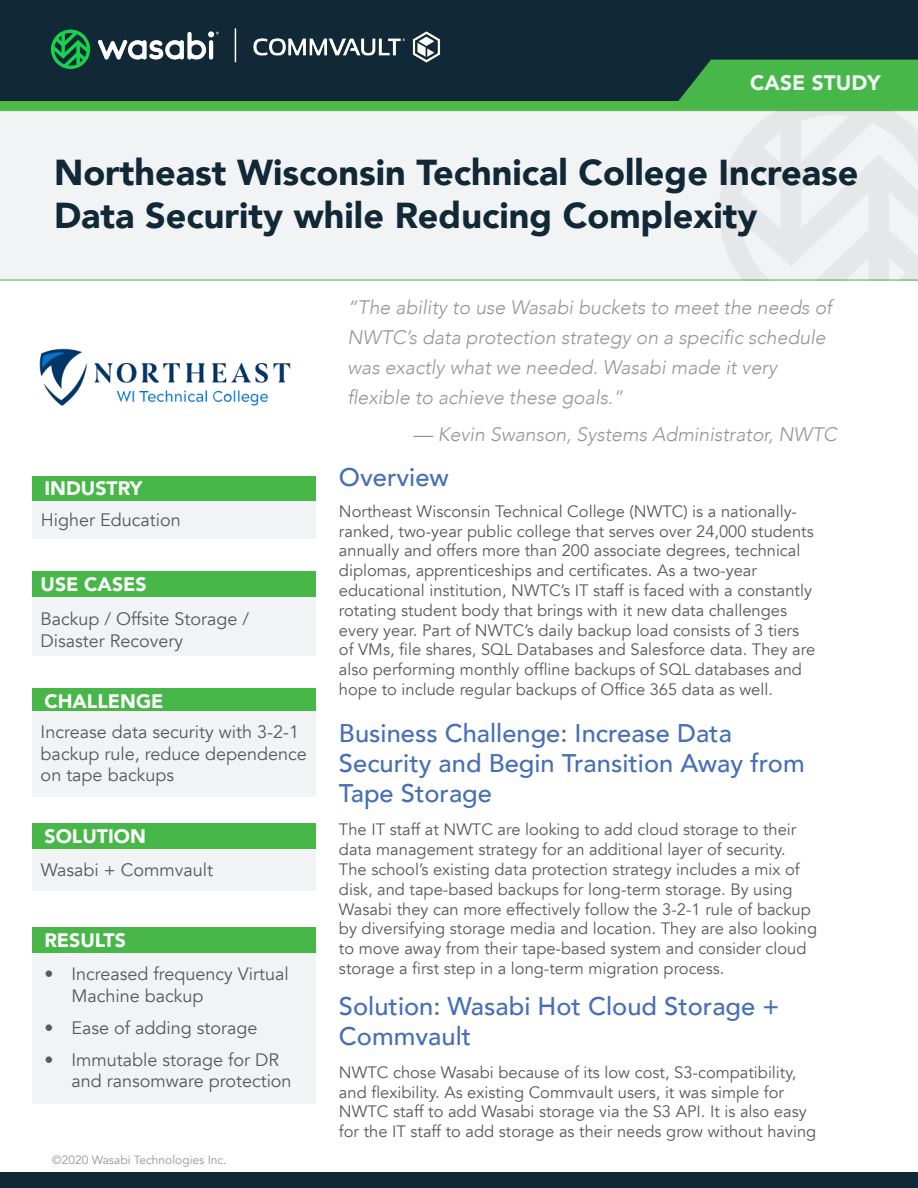
<style>
.page{position:relative;width:918px;height:1188px;background:#fff}
.page>*{position:absolute;margin:0;border:0;box-sizing:border-box;transform-origin:0 0}
.t1{font:900 36px/43.2px "Avenir";color:#112837}
.t2{font:500 25.5px/30px "Avenir";color:#466fb6}
.t3{font:900 21px "Avenir";color:#f1f3f4}
.t4{font:italic 300 19.5px/30px "Avenir";color:#939598}
.t5{font:900 19.5px "Avenir";color:#fff}
.t6{font:18px/21.6px "Avenir";color:#58595b}
.t7{font:16.5px/19.8px "Avenir";color:#58595b}
.t8{font:12px "Avenir";color:#939598}
</style>
<div class="page">
<div style="left:0;top:0;width:918px;height:101px;background:#112837"></div>
<img style="left:51px;top:29px;width:168px;height:40px">
<div style="left:0;top:1173px;width:918px;height:15px;background:#112837"></div>
<div style="left:0;top:101px;width:918px;height:9px;background:#4db748"></div>
<svg style="left:678px;top:60px;width:240px;height:41px;background:#44ac47"></svg>
<img style="left:253px;top:31px;width:187px;height:32px">
<div style="left:0;top:110px;width:918px;height:170px;background:#f1f3f4"></div>
<img style="left:39px;top:348px;width:252px;height:58px">
<img style="left:710px;top:111px;width:208px;height:169px">
<div style="left:33px;top:688px;width:283px;height:26px;background:#48b749"></div>
<div style="left:33px;top:712px;width:283px;height:85px;background:#f1f3f4"></div>
<div style="left:33px;top:823px;width:283px;height:26px;background:#48b749"></div>
<div style="left:33px;top:849px;width:283px;height:41px;background:#f1f3f4"></div>
<div style="left:32px;top:927px;width:284px;height:26px;background:#48b749"></div>
<div style="left:32px;top:953px;width:284px;height:151px;background:#f1f3f4"></div>
<div style="left:33px;top:476px;width:283px;height:26px;background:#48b749"></div>
<div style="left:33px;top:502px;width:283px;height:37px;background:#f1f3f4"></div>
<div style="left:32px;top:571px;width:284px;height:26px;background:#48b749"></div>
<div style="left:32px;top:597px;width:284px;height:59px;background:#f1f3f4"></div>
<hr style="left:235px;top:28px;width:1px;height:34px;background:#fff">
<p class="t3" style="left:750px;top:65px;width:132px">CASE STUDY</p>
<h1 class="t1" style="left:54px;top:150px;width:806px">Northeast Wisconsin Technical College Increase<br>Data Security while Reducing Complexity</h1>
<p class="t5" style="left:44px;top:472px;width:99px">INDUSTRY</p>
<p class="t6" style="left:41px;top:509px;width:141px">Higher Education</p>
<p class="t5" style="left:41px;top:567px;width:108px">USE CASES</p>
<p class="t6" style="left:41px;top:609px;width:210px">Backup / Offsite Storage /<br>Disaster Recovery</p>
<p class="t5" style="left:44px;top:684px;width:121px">CHALLENGE</p>
<p class="t6" style="left:41px;top:722px;width:268px">Increase data security with 3-2-1 backup rule, reduce dependence on tape backups</p>
<p class="t5" style="left:44px;top:819px;width:103px">SOLUTION</p>
<p class="t6" style="left:41px;top:859px;width:174px">Wasabi + Commvault</p>
<p class="t5" style="left:44px;top:923px;width:83px">RESULTS</p>
<p class="t6" style="left:71px;top:963px;width:219px;text-indent:-27px">• Increased frequency Virtual<br>Machine backup</p>
<p class="t6" style="left:44px;top:1017px;width:215px">• Ease of adding storage</p>
<p class="t6" style="left:71px;top:1049px;width:222px;text-indent:-27px">• Immutable storage for DR and ransomware protection</p>
<p class="t8" style="left:52px;top:1153px;width:176px">©2020 Wasabi Technologies Inc.</p>
<p class="t4" style="left:347px;top:292px;width:486px">“The ability to use Wasabi buckets to meet the needs of NWTC’s data protection strategy on a specific schedule was exactly what we needed. Wasabi made it very flexible to achieve these goals.”</p>
<p class="t4" style="left:413px;top:419px;width:425px">— Kevin Swanson, Systems Administrator, NWTC</p>
<h2 class="t2" style="left:339px;top:461px;width:111px">Overview</h2>
<p class="t7" style="left:339px;top:501px;width:478px">Northeast Wisconsin Technical College (NWTC) is a nationally&shy;ranked, two-year public college that serves over 24,000 students annually and offers more than 200 associate degrees, technical diplomas, apprenticeships and certificates. As a two-year educational institution, NWTC’s IT staff is faced with a constantly rotating student body that brings with it new data challenges every year. Part of NWTC’s daily backup load consists of 3 tiers of VMs, file shares, SQL Databases and Salesforce data. They are also performing monthly offline backups of SQL databases and hope to include regular backups of Office 365 data as well.</p>
<h2 class="t2" style="left:339px;top:717px;width:467px">Business Challenge: Increase Data<br>Security and Begin Transition Away from<br>Tape Storage</h2>
<p class="t7" style="left:339px;top:820px;width:480px">The IT staff at NWTC are looking to add cloud storage to their data management strategy for an additional layer of security.<br>The school’s existing data protection strategy includes a mix of disk, and tape-based backups for long-term storage. By using Wasabi they can more effectively follow the 3-2-1 rule of backup by diversifying storage media and location. They are also looking to move away from their tape-based system and consider cloud storage a first step in a long-term migration process.</p>
<h2 class="t2" style="left:339px;top:989px;width:442px">Solution: Wasabi Hot Cloud Storage +<br>Commvault</h2>
<p class="t7" style="left:339px;top:1063px;width:479px">NWTC chose Wasabi because of its low cost, S3-compatibility, and flexibility. As existing Commvault users, it was simple for NWTC staff to add Wasabi storage via the S3 API. It is also easy for the IT staff to add storage as their needs grow without having</p>
</div>
